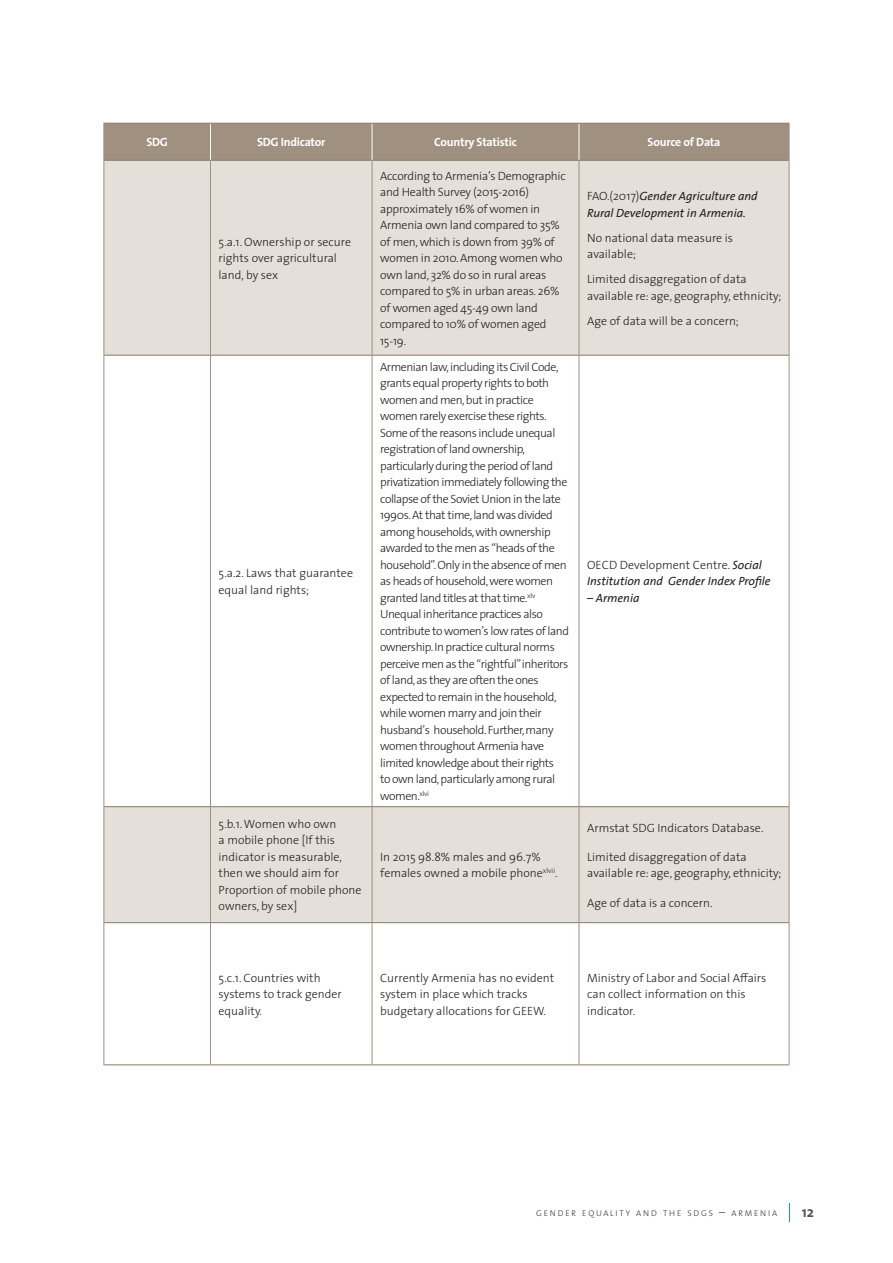
<style>
.page{position:relative;width:893px;height:1263px;background:#fff}
.page>*{position:absolute;margin:0;border:0;box-sizing:border-box;transform-origin:0 0}
.t1{font:700 15px "The Sans";color:#57585a}
.t2{font:300 12px/16.5px "The Sans";letter-spacing:-.04em;color:#231f20}
.t3{font:300 12px/16.5px "The Sans";color:#231f20}
.t4{font:300 12px/16.5px "The Sans";letter-spacing:-.02em;color:#231f20}
.t5{font:italic 12px/16.5px "The Sans";color:#231f20}
.t6{font:700 12px "The Sans";letter-spacing:-.02em;color:#fff}
.t7{font:300 8.4px "The Sans";letter-spacing:.215em;color:#333}
.s1{font-weight:300;font-style:normal}
.s2{font-size:12px}
</style>
<div class="page">
<svg style="left:789px;top:1203px;width:1px;height:19px"></svg>
<div style="left:105px;top:124px;width:684px;height:36px;background:#a0907f"></div>
<div style="left:105px;top:161px;width:684px;height:194px;background:#e4dfd8"></div>
<svg style="left:105px;top:356px;width:684px;height:708px"></svg>
<div style="left:105px;top:807px;width:684px;height:115px;background:#e4dfd8"></div>
<hr style="left:104px;top:123px;width:1px;height:37px;background:#a0907f">
<hr style="left:789px;top:123px;width:1px;height:37px;background:#a0907f">
<hr style="left:210px;top:123px;width:1px;height:37px;background:#fff">
<hr style="left:372px;top:123px;width:1px;height:37px;background:#fff">
<hr style="left:579px;top:123px;width:1px;height:37px;background:#fff">
<hr style="left:104px;top:123px;width:106px;height:1px;background:#8a7966">
<hr style="left:104px;top:1064px;width:106px;height:1px;background:#8a7966">
<hr style="left:210px;top:123px;width:162px;height:1px;background:#8a7966">
<hr style="left:210px;top:1064px;width:162px;height:1px;background:#8a7966">
<hr style="left:372px;top:123px;width:207px;height:1px;background:#8a7966">
<hr style="left:372px;top:1064px;width:207px;height:1px;background:#8a7966">
<hr style="left:579px;top:123px;width:210px;height:1px;background:#8a7966">
<hr style="left:579px;top:1064px;width:210px;height:1px;background:#8a7966">
<hr style="left:104px;top:160px;width:106px;height:1px;background:#8a7966">
<hr style="left:210px;top:160px;width:162px;height:1px;background:#8a7966">
<hr style="left:372px;top:160px;width:207px;height:1px;background:#8a7966">
<hr style="left:579px;top:160px;width:210px;height:1px;background:#8a7966">
<hr style="left:104px;top:355px;width:106px;height:1px;background:#8a7966">
<hr style="left:210px;top:355px;width:162px;height:1px;background:#8a7966">
<hr style="left:372px;top:355px;width:207px;height:1px;background:#8a7966">
<hr style="left:579px;top:355px;width:210px;height:1px;background:#8a7966">
<hr style="left:104px;top:806px;width:106px;height:1px;background:#8a7966">
<hr style="left:210px;top:806px;width:162px;height:1px;background:#8a7966">
<hr style="left:372px;top:806px;width:207px;height:1px;background:#8a7966">
<hr style="left:579px;top:806px;width:210px;height:1px;background:#8a7966">
<hr style="left:104px;top:922px;width:106px;height:1px;background:#8a7966">
<hr style="left:210px;top:922px;width:162px;height:1px;background:#8a7966">
<hr style="left:372px;top:922px;width:207px;height:1px;background:#8a7966">
<hr style="left:579px;top:922px;width:210px;height:1px;background:#8a7966">
<hr style="left:104px;top:160px;width:1px;height:195px;background:#a0907f">
<hr style="left:210px;top:160px;width:1px;height:195px;background:#a0907f">
<hr style="left:372px;top:160px;width:1px;height:195px;background:#a0907f">
<hr style="left:579px;top:160px;width:1px;height:195px;background:#a0907f">
<hr style="left:789px;top:160px;width:1px;height:195px;background:#a0907f">
<hr style="left:104px;top:355px;width:1px;height:452px;background:#a0907f">
<hr style="left:210px;top:355px;width:1px;height:451px;background:#a0907f">
<hr style="left:372px;top:355px;width:1px;height:451px;background:#a0907f">
<hr style="left:579px;top:355px;width:1px;height:451px;background:#a0907f">
<hr style="left:789px;top:355px;width:1px;height:452px;background:#a0907f">
<hr style="left:104px;top:807px;width:1px;height:116px;background:#a0907f">
<hr style="left:210px;top:807px;width:1px;height:115px;background:#a0907f">
<hr style="left:372px;top:807px;width:1px;height:115px;background:#a0907f">
<hr style="left:579px;top:807px;width:1px;height:115px;background:#a0907f">
<hr style="left:789px;top:807px;width:1px;height:116px;background:#a0907f">
<hr style="left:104px;top:923px;width:1px;height:142px;background:#a0907f">
<hr style="left:210px;top:923px;width:1px;height:142px;background:#a0907f">
<hr style="left:372px;top:923px;width:1px;height:142px;background:#a0907f">
<hr style="left:579px;top:923px;width:1px;height:142px;background:#a0907f">
<hr style="left:789px;top:923px;width:1px;height:142px;background:#a0907f">
<p class="t6" style="left:146px;top:132px;width:23px">SDG</p>
<p class="t6" style="left:257px;top:132px;width:70px">SDG Indicator</p>
<p class="t6" style="left:434px;top:132px;width:84px">Country Statistic</p>
<p class="t6" style="left:648px;top:132px;width:74px">Source of Data</p>
<p class="t3" style="left:219px;top:233px;width:134px">5.a.1. Ownership or secure rights over agricultural land, by sex</p>
<p class="t3" style="left:219px;top:564px;width:136px">5.a.2. Laws that guarantee equal land rights;</p>
<p class="t3" style="left:219px;top:815px;width:144px">5.b.1. Women who own<br>a mobile phone [If this indicator is measurable, then we should aim for<br>Proportion of mobile phone owners, by sex]</p>
<p class="t4" style="left:380px;top:167px;width:187px">According to Armenia’s Demographic and Health Survey (2015-2016) approximately 16% of women in<br>Armenia own land compared to 35% of men, which is down from 39% of women in 2010. Among women who own land, 32% do so in rural areas compared to 5% in urban areas. 26% of women aged 45-49 own land compared to 10% of women aged<br>15-19.</p>
<p class="t2" style="left:380px;top:358px;width:190px">Armenian law, including its Civil Code, grants equal property rights to both women and men, but in practice women rarely exercise these rights.<br>Some of the reasons include unequal registration of land ownership, particularly during the period of land privatization immediately following the collapse of the Soviet Union in the late 1990s. At that time, land was divided among households, with ownership awarded to the men as “heads of the household”. Only in the absence of men as heads of household, were women granted land titles at that time.<sup>xlv </sup>Unequal inheritance practices also contribute to women’s low rates of land ownership. In practice cultural norms perceive men as the “rightful” inheritors of land, as they are often the ones expected to remain in the household, while women marry and join their husband’s household. Further, many women throughout Armenia have limited knowledge about their rights<br>to own land, particularly among rural women.<sup>xlvi</sup></p>
<p class="t3" style="left:380px;top:848px;width:179px">In 2015 98.8% males and 96.7% females owned a mobile phone<sup>xlvii</sup>.</p>
<p class="t5" style="left:587px;top:187px;width:172px"><span class="s1">FAO.(2017)</span>Gender Agriculture and<br>Rural Development in Armenia.</p>
<p class="t3" style="left:587px;top:229px;width:148px">No national data measure is available;</p>
<p class="t3" style="left:587px;top:270px;width:196px">Limited disaggregation of data available re: age, geography, ethnicity;</p>
<p class="t3" style="left:587px;top:312px;width:153px">Age of data will be a concern;</p>
<p class="t5" style="left:587px;top:556px;width:185px"><span class="s1">OECD Development Centre.</span> Social<br>Institution and Gender Index Profile</p>
<p class="t5" style="left:587px;top:589px;width:54px">– Armenia</p>
<p class="t3" style="left:587px;top:819px;width:178px">Armstat SDG Indicators Database.</p>
<p class="t3" style="left:587px;top:848px;width:196px">Limited disaggregation of data available re: age, geography, ethnicity;</p>
<p class="t3" style="left:587px;top:894px;width:127px">Age of data is a concern.</p>
<p class="t3" style="left:219px;top:969px;width:125px">5.c.1. Countries with systems to track gender equality.</p>
<p class="t3" style="left:380px;top:969px;width:176px">Currently Armenia has no evident system in place which tracks budgetary allocations for GEEW.</p>
<p class="t3" style="left:587px;top:969px;width:181px">Ministry of Labor and Social Affairs can collect information on this indicator.</p>
<p class="t7" style="left:536px;top:1206px;width:242px">GENDER EQUALITY AND THE SDGS <span class="s2">–</span> ARMENIA</p>
<p class="t1" style="left:802px;top:1199px;width:14px">12</p>
</div>
